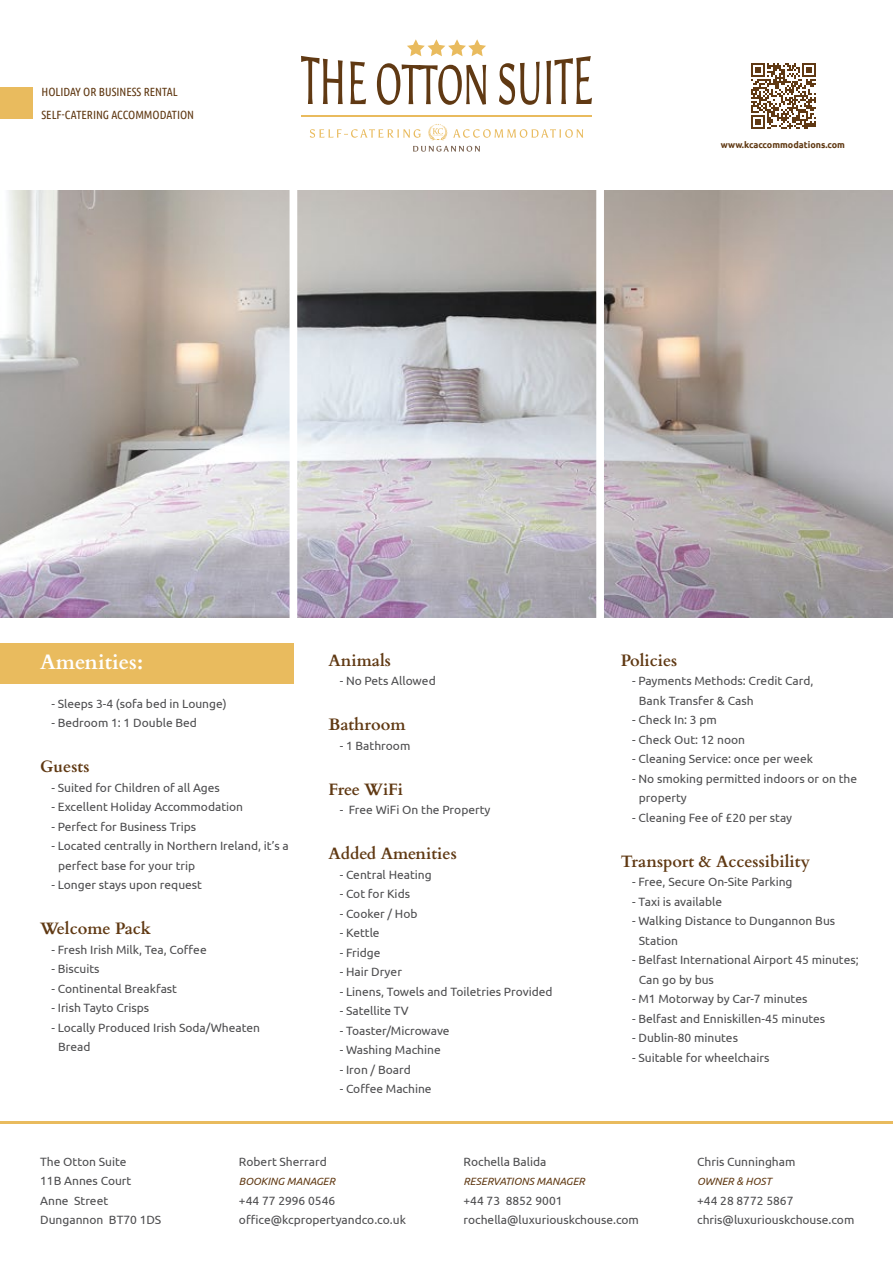
<style>
.page{position:relative;width:893px;height:1263px;background:#fff}
.page>*{position:absolute;margin:0;border:0;box-sizing:border-box;transform-origin:0 0}
.t1{font:700 21px "Cardo";color:#fff}
.t2{font:700 16.5px "Cardo";color:#603913}
.t3{font:700 16.5px "Cardo";letter-spacing:-.02em;color:#603913}
.t4{font:12px/19.5px "Ubuntu";color:#4d4d4f}
.t5{font:11.85px/22px "Ubuntu Condensed";color:#603913}
.t6{font:italic 10.5px "Ubuntu";color:#603913}
.t7{font:700 9px "Ubuntu";color:#603913}
</style>
<div class="page">
<img style="left:0;top:190px;width:893px;height:427px">
<div style="left:0;top:643px;width:293px;height:40px;background:#e9bb5e"></div>
<hr style="left:0;top:1120px;width:893px;height:3px;background:#e9bb5e">
<div style="left:290px;top:180px;width:7px;height:448px;background:#fff"></div>
<div style="left:596px;top:180px;width:8px;height:448px;background:#fff"></div>
<div style="left:0;top:88px;width:32px;height:31px;background:#e9bb5e"></div>
<svg style="left:413px;top:146px;width:67px;height:6px"></svg>
<svg style="left:301px;top:56px;width:42px;height:48px"></svg>
<svg style="left:350px;top:61px;width:16px;height:43px"></svg>
<svg style="left:377px;top:63px;width:109px;height:42px"></svg>
<svg style="left:499px;top:62px;width:41px;height:43px"></svg>
<svg style="left:546px;top:56px;width:46px;height:48px"></svg>
<svg style="left:407px;top:39px;width:79px;height:17px"></svg>
<hr style="left:301px;top:116px;width:291px;height:1px;background:#e9bb5e">
<svg style="left:310px;top:129px;width:111px;height:9px"></svg>
<svg style="left:453px;top:129px;width:130px;height:9px"></svg>
<svg style="left:428px;top:124px;width:19px;height:16px"></svg>
<svg style="left:751px;top:63px;width:65px;height:66px"></svg>
<p class="t5" style="left:41px;top:81px;width:154px">HOLIDAY OR BUSINESS RENTAL<br>SELF-CATERING ACCOMMODATION</p>
<p class="t7" style="left:721px;top:139px;width:125px">www.kcaccommodations.com</p>
<h1 class="t1" style="left:40px;top:645px;width:104px">Amenities:</h1>
<p class="t4" style="left:51px;top:693px;width:177px">- Sleeps 3-4 (sofa bed in Lounge)</p>
<p class="t4" style="left:51px;top:713px;width:147px">- Bedroom 1: 1 Double Bed</p>
<h2 class="t2" style="left:40px;top:753px;width:51px">Guests</h2>
<p class="t4" style="left:51px;top:777px;width:170px">- Suited for Children of all Ages</p>
<p class="t4" style="left:51px;top:797px;width:193px">- Excellent Holiday Accommodation</p>
<p class="t4" style="left:51px;top:816px;width:146px">- Perfect for Business Trips</p>
<p class="t4" style="left:58px;top:836px;width:232px;text-indent:-7px">- Located centrally in Northern Ireland, it’s a perfect base for your trip</p>
<p class="t4" style="left:51px;top:875px;width:152px">- Longer stays upon request</p>
<h2 class="t2" style="left:40px;top:915px;width:113px">Welcome Pack</h2>
<p class="t4" style="left:51px;top:939px;width:157px">- Fresh Irish Milk, Tea, Coffee</p>
<p class="t4" style="left:51px;top:959px;width:50px">- Biscuits</p>
<p class="t4" style="left:51px;top:978px;width:127px">- Continental Breakfast</p>
<p class="t4" style="left:51px;top:998px;width:99px">- Irish Tayto Crisps</p>
<p class="t4" style="left:58px;top:1017px;width:203px;text-indent:-7px">- Locally Produced Irish Soda/Wheaten<br>Bread</p>
<h2 class="t2" style="left:328px;top:647px;width:64px">Animals</h2>
<p class="t4" style="left:340px;top:671px;width:98px">- No Pets Allowed</p>
<h2 class="t2" style="left:328px;top:711px;width:79px">Bathroom</h2>
<p class="t4" style="left:340px;top:735px;width:72px">- 1 Bathroom</p>
<h2 class="t3" style="left:328px;top:776px;width:76px">Free WiFi</h2>
<p class="t4" style="left:340px;top:800px;width:152px">- Free WiFi On the Property</p>
<h2 class="t2" style="left:328px;top:840px;width:130px">Added Amenities</h2>
<p class="t4" style="left:340px;top:864px;width:94px">- Central Heating</p>
<p class="t4" style="left:340px;top:884px;width:72px">- Cot for Kids</p>
<p class="t4" style="left:340px;top:903px;width:79px">- Cooker / Hob</p>
<p class="t4" style="left:340px;top:923px;width:41px">- Kettle</p>
<p class="t4" style="left:340px;top:942px;width:42px">- Fridge</p>
<p class="t4" style="left:340px;top:962px;width:64px">- Hair Dryer</p>
<p class="t4" style="left:340px;top:981px;width:214px">- Linens, Towels and Toiletries Provided</p>
<p class="t4" style="left:340px;top:1001px;width:71px">- Satellite TV</p>
<p class="t4" style="left:340px;top:1020px;width:111px">- Toaster/Microwave</p>
<p class="t4" style="left:340px;top:1040px;width:103px">- Washing Machine</p>
<p class="t4" style="left:340px;top:1059px;width:73px">- Iron / Board</p>
<p class="t4" style="left:340px;top:1079px;width:93px">- Coffee Machine</p>
<h2 class="t2" style="left:621px;top:647px;width:58px">Policies</h2>
<p class="t4" style="left:639px;top:671px;width:176px;text-indent:-7px">- Payments Methods: Credit Card,<br>Bank Transfer &amp; Cash</p>
<p class="t4" style="left:632px;top:710px;width:86px">- Check In: 3 pm</p>
<p class="t4" style="left:632px;top:729px;width:114px">- Check Out: 12 noon</p>
<p class="t4" style="left:632px;top:749px;width:182px">- Cleaning Service: once per week</p>
<p class="t4" style="left:639px;top:768px;width:220px;text-indent:-7px">- No smoking permitted indoors or on the property</p>
<p class="t4" style="left:632px;top:807px;width:161px">- Cleaning Fee of £20 per stay</p>
<h2 class="t2" style="left:621px;top:848px;width:191px">Transport &amp; Accessibility</h2>
<p class="t4" style="left:632px;top:872px;width:162px">- Free, Secure On-Site Parking</p>
<p class="t4" style="left:632px;top:891px;width:91px">- Taxi is available</p>
<p class="t4" style="left:639px;top:911px;width:198px;text-indent:-7px">- Walking Distance to Dungannon Bus<br>Station</p>
<p class="t4" style="left:639px;top:950px;width:221px;text-indent:-7px">- Belfast International Airport 45 minutes;<br>Can go by bus</p>
<p class="t4" style="left:632px;top:989px;width:177px">- M1 Motorway by Car-7 minutes</p>
<p class="t4" style="left:632px;top:1008px;width:195px">- Belfast and Enniskillen-45 minutes</p>
<p class="t4" style="left:632px;top:1028px;width:107px">- Dublin-80 minutes</p>
<p class="t4" style="left:632px;top:1047px;width:139px">- Suitable for wheelchairs</p>
<p class="t4" style="left:40px;top:1151px;width:123px">The Otton Suite<br>11B Annes Court<br>Anne Street<br>Dungannon BT70 1DS</p>
<p class="t4" style="left:697px;top:1151px;width:100px">Chris Cunningham</p>
<p class="t4" style="left:463px;top:1151px;width:84px">Rochella Balida</p>
<p class="t6" style="left:463px;top:1175px;width:123px">RESERVATIONS MANAGER</p>
<p class="t4" style="left:463px;top:1190px;width:177px">+44 73 8852 9001 rochella@luxuriouskchouse.com</p>
<p class="t4" style="left:239px;top:1151px;width:89px">Robert Sherrard</p>
<p class="t6" style="left:239px;top:1175px;width:98px">BOOKING MANAGER</p>
<p class="t4" style="left:239px;top:1190px;width:168px">+44 77 2996 0546 office@kcpropertyandco.co.uk</p>
<p class="t6" style="left:697px;top:1175px;width:76px">OWNER &amp; HOST</p>
<p class="t4" style="left:697px;top:1190px;width:159px">+44 28 8772 5867 chris@luxuriouskchouse.com</p>
</div>
